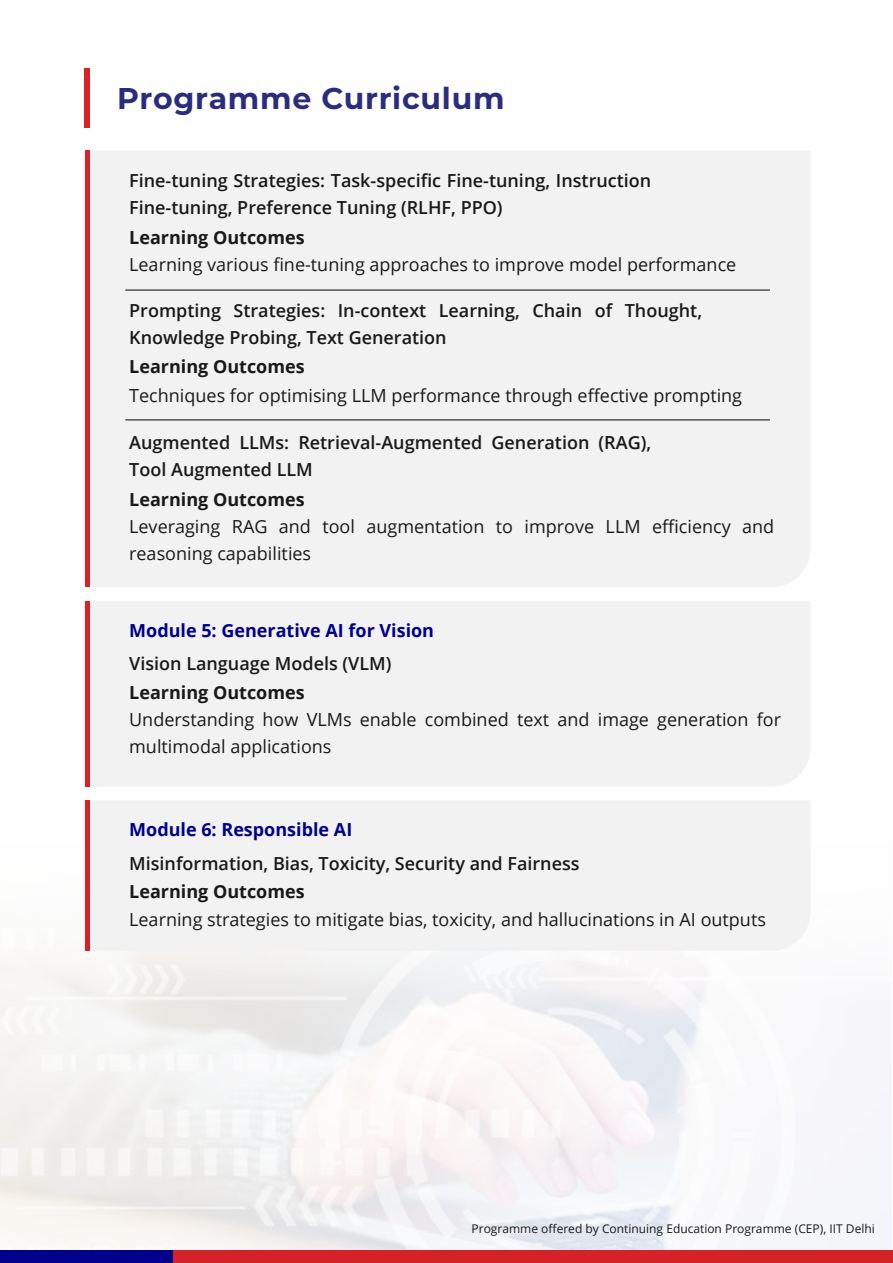
<style>
.page{position:relative;width:893px;height:1263px;background:#fff}
.page>*{position:absolute;margin:0;border:0;box-sizing:border-box;transform-origin:0 0}
.t1{font:700 30px "Montserrat";letter-spacing:.025em;color:#2a2d7d}
.t2{font:18px/27px "Open Sans";color:#191919}
.t3{font:600 18px/27px "Open Sans";color:#191919}
.t4{font:700 18px "Open Sans";color:#191919}
.t5{font:700 18px "Open Sans";color:#00008c}
.t6{font:12px "Open Sans";color:#191919}
</style>
<div class="page">
<img style="left:0;top:1107px;width:892px;height:144px">
<svg style="left:0;top:951px;width:706px;height:156px"></svg>
<div style="left:0;top:1251px;width:893px;height:12px;background:#d72129"></div>
<div style="left:0;top:1251px;width:172px;height:12px;background:#00008c"></div>
<div style="left:85px;top:68px;width:5px;height:60px;background:#d82128"></div>
<div style="left:90px;top:151px;width:720px;height:436px;background:#f2f2f2"></div>
<div style="left:85px;top:150px;width:5px;height:437px;background:#da2128"></div>
<hr style="left:125px;top:289px;width:645px;height:2px;background:#1d1d1b">
<hr style="left:125px;top:419px;width:645px;height:1px;background:#1d1d1b">
<div style="left:90px;top:601px;width:720px;height:186px;background:#f2f2f2"></div>
<div style="left:85px;top:601px;width:5px;height:186px;background:#da2128"></div>
<div style="left:90px;top:801px;width:720px;height:150px;background:#f2f2f2"></div>
<div style="left:85px;top:800px;width:5px;height:151px;background:#da2128"></div>
<h1 class="t1" style="left:117px;top:76px;width:389px">Programme Curriculum</h1>
<p class="t3" style="left:129px;top:166px;width:524px">Fine-tuning Strategies: Task-specific Fine-tuning, Instruction<br>Fine-tuning, Preference Tuning (RLHF, PPO)</p>
<p class="t2" style="left:129px;top:251px;width:609px">Learning various fine-tuning approaches to improve model performance</p>
<p class="t4" style="left:129px;top:224px;width:177px">Learning Outcomes</p>
<p class="t3" style="left:129px;top:297px;width:574px">Prompting Strategies: In-context Learning, Chain of Thought,<br>Knowledge Probing, Text Generation</p>
<p class="t2" style="left:129px;top:381px;width:614px">Techniques for optimising LLM performance through effective prompting</p>
<p class="t4" style="left:129px;top:354px;width:177px">Learning Outcomes</p>
<p class="t3" style="left:129px;top:428px;width:524px">Augmented LLMs: Retrieval-Augmented Generation (RAG),<br>Tool Augmented LLM</p>
<p class="t2" style="left:129px;top:513px;width:647px">Leveraging RAG and tool augmentation to improve LLM efficiency and reasoning capabilities</p>
<p class="t4" style="left:129px;top:486px;width:177px">Learning Outcomes</p>
<p class="t5" style="left:129px;top:617px;width:306px">Module 5: Generative AI for Vision</p>
<p class="t3" style="left:129px;top:650px;width:264px">Vision Language Models (VLM)</p>
<p class="t2" style="left:129px;top:706px;width:653px">Understanding how VLMs enable combined text and image generation for multimodal applications</p>
<p class="t4" style="left:129px;top:679px;width:177px">Learning Outcomes</p>
<p class="t5" style="left:129px;top:817px;width:225px">Module 6: Responsible AI</p>
<p class="t3" style="left:129px;top:849px;width:452px">Misinformation, Bias, Toxicity, Security and Fairness</p>
<p class="t2" style="left:129px;top:905px;width:638px">Learning strategies to mitigate bias, toxicity, and hallucinations in AI outputs</p>
<p class="t4" style="left:129px;top:879px;width:177px">Learning Outcomes</p>
<p class="t6" style="left:472px;top:1220px;width:405px">Programme offered by Continuing Education Programme (CEP), IIT Delhi</p>
</div>
